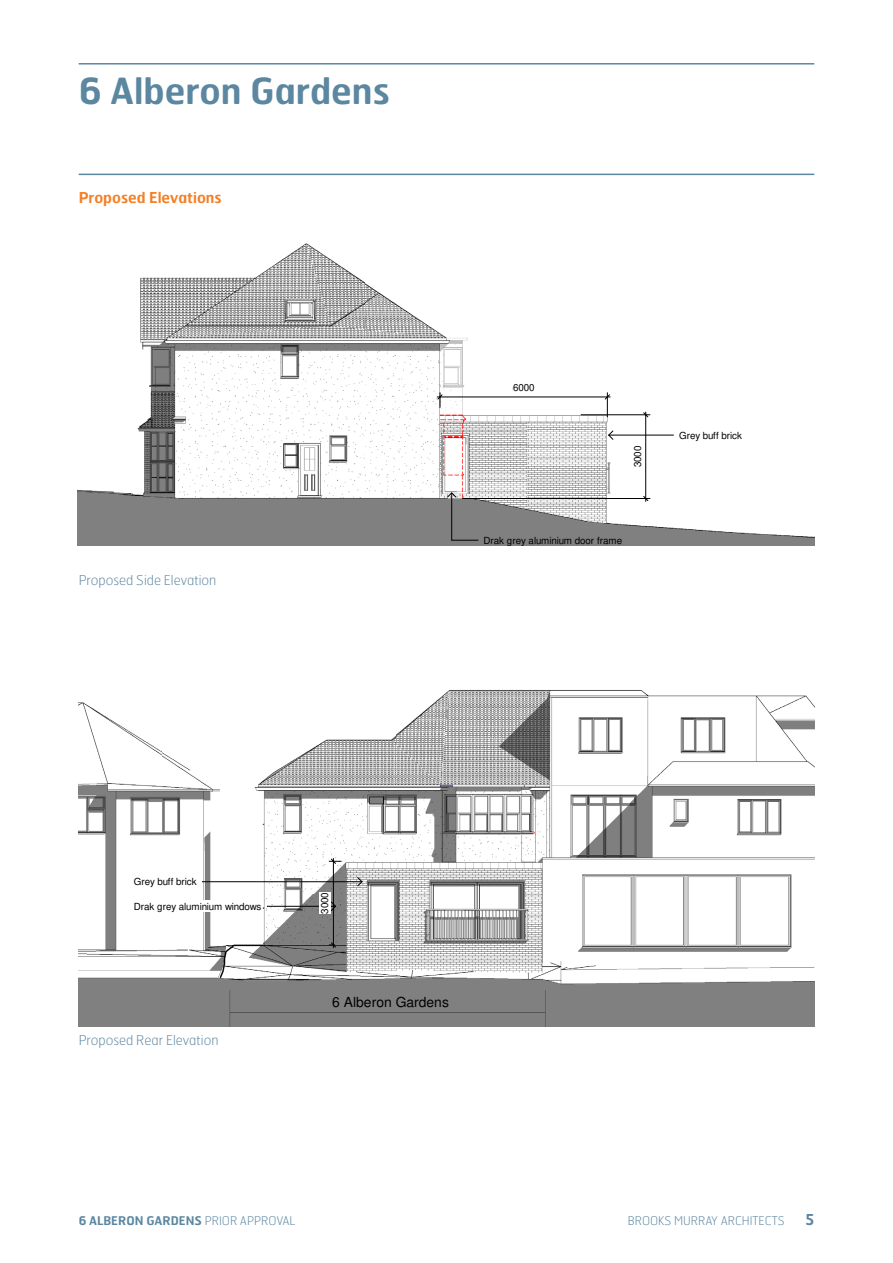
<style>
.page{position:relative;width:893px;height:1263px;background:#fff}
.page>*{position:absolute;margin:0;border:0;box-sizing:border-box;transform-origin:0 0}
.Cover_Subtitle{font:600 36px "Hermes FB";color:#5c87a1}
.Text_1_indent{font:600 15px "Hermes FB";color:#f48026}
.t1{font:600 15px "Hermes FB";color:#5c87a1}
.t2{font:13.8px "Helvetica";color:#000}
.t3{font:100 13.5px "Hermes FB";color:#5c87a1}
.t4{font:600 12px "Hermes FB";color:#5c87a1}
.t5{font:100 12px "Hermes FB";color:#5c87a1}
.t6{font:9.9px "Helvetica";letter-spacing:-.015em;color:#000}
.t7{font:9.75px "Helvetica";letter-spacing:-.01em;color:#000}
.s1{font-weight:100}
</style>
<div class="page">
<hr style="left:79px;top:63px;width:735px;height:2px;background:#5c87a1">
<hr style="left:79px;top:174px;width:735px;height:1px;background:#5c87a1">
<img style="left:79px;top:690px;width:735px;height:337px">
<svg style="left:357px;top:877px;width:5px;height:9px"></svg>
<hr style="left:203px;top:881px;width:159px;height:1px;background:#000">
<div style="left:134px;top:876px;width:63px;height:11px;background:#fff"></div>
<svg style="left:331px;top:902px;width:5px;height:9px"></svg>
<hr style="left:267px;top:906px;width:69px;height:1px;background:#000">
<div style="left:134px;top:901px;width:128px;height:11px;background:#fff"></div>
<hr style="left:333px;top:858px;width:1px;height:90px;background:#000">
<svg style="left:329px;top:858px;width:12px;height:7px"></svg>
<svg style="left:329px;top:941px;width:8px;height:7px"></svg>
<div style="left:319px;top:892px;width:12px;height:22px;background:#fff"></div>
<img style="left:78px;top:243px;width:736px;height:302px">
<svg style="left:608px;top:431px;width:5px;height:9px"></svg>
<hr style="left:609px;top:435px;width:64px;height:1px;background:#000">
<div style="left:679px;top:430px;width:63px;height:11px;background:#fff"></div>
<svg style="left:447px;top:493px;width:9px;height:4px"></svg>
<svg style="left:452px;top:540px;width:26px;height:1px"></svg>
<hr style="left:451px;top:493px;width:1px;height:47px;background:#000">
<hr style="left:437px;top:397px;width:173px;height:1px;background:#000">
<svg style="left:437px;top:393px;width:6px;height:14px"></svg>
<svg style="left:604px;top:393px;width:7px;height:24px"></svg>
<div style="left:513px;top:383px;width:21px;height:11px;background:#fff"></div>
<div style="left:513px;top:382px;width:22px;height:11px;background:#fff"></div>
<hr style="left:645px;top:412px;width:1px;height:89px;background:#000">
<svg style="left:642px;top:495px;width:8px;height:7px"></svg>
<hr style="left:462px;top:498px;width:184px;height:1px;background:#000">
<svg style="left:642px;top:411px;width:8px;height:7px"></svg>
<hr style="left:581px;top:414px;width:65px;height:1px;background:#000">
<div style="left:632px;top:446px;width:11px;height:22px;background:#fff"></div>
<svg style="left:163px;top:690px;width:106px;height:26px"></svg>
<p class="Cover_Subtitle" style="left:79px;top:68px;width:313px">6 Alberon Gardens</p>
<p class="Text_1_indent" style="left:79px;top:188px;width:145px">Proposed Elevations</p>
<p class="t3" style="left:79px;top:571px;width:139px">Proposed Side Elevation</p>
<p class="t6" style="left:513px;top:384px;width:23px">6000</p>
<p class="t6" style="left:634px;top:467px;width:23px;rotate:-90deg">3000</p>
<p class="t7" style="left:484px;top:536px;width:140px">Drak grey aluminium door frame</p>
<p class="t7" style="left:679px;top:431px;width:64px">Grey buff brick</p>
<p class="t7" style="left:134px;top:878px;width:64px">Grey buff brick</p>
<p class="t7" style="left:134px;top:902px;width:129px">Drak grey aluminium windows</p>
<p class="t7" style="left:321px;top:914px;width:23px;rotate:-90deg">3000</p>
<p class="t6" style="left:321px;top:914px;width:23px;rotate:-90deg">2998</p>
<p class="t3" style="left:79px;top:1031px;width:141px">Proposed Rear Elevation</p>
<p class="t2" style="left:332px;top:997px;width:118px">6 Alberon Gardens</p>
<p class="t4" style="left:79px;top:1212px;width:218px">6 ALBERON GARDENS <span class="s1">PRIOR APPROVAL</span></p>
<p class="t5" style="left:628px;top:1213px;width:158px">BROOKS MURRAY ARCHITECTS</p>
<h2 class="t1" style="left:805px;top:1209px;width:10px">5</h2>
</div>
